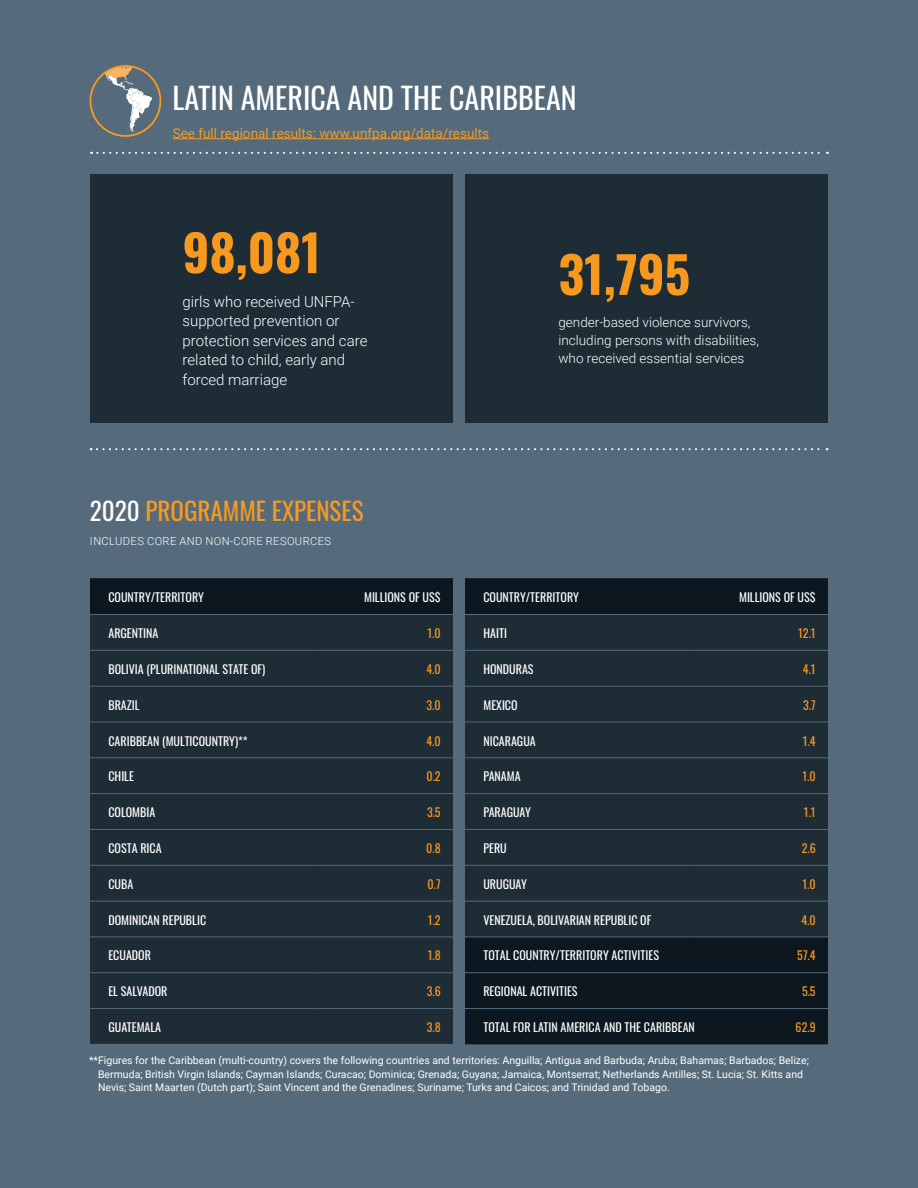
<style>
.page{position:relative;width:918px;height:1188px;background:#556b7b}
.page>*{position:absolute;margin:0;border:0;box-sizing:border-box;transform-origin:0 0}
.Heading_1__Global_Fo{font:700 50.1px "Oswald";color:#f8991f}
.Heading_3{font:30px "Oswald";color:#fff}
.Heading_4{font:25.05px "Oswald";color:#f8991f}
.Paragraph_LG{font:300 15px/19.5px "Roboto";color:#fff}
.Paragraph_Style_1{font:300 13.5px/18px "Roboto";color:#fff}
.Paragraph_Style_2{font:13.5px "Roboto";color:#f8991f}
.Heading_6{font:12px "Oswald";color:#fff}
.Heading_6-2{font:12px "Oswald";color:#f8991f}
.Paragraph__Global_Fo{font:300 11.1px "Roboto";letter-spacing:.035em;color:#fff}
.Paragraph_Style_2-2{font:10.5px/13.5px "Roboto";color:#fff}
.s1{color:#fff}
</style>
<div class="page">
<svg style="left:91px;top:152px;width:737px;height:2px"></svg>
<div style="left:90px;top:175px;width:363px;height:248px;background:#1e2c36"></div>
<svg style="left:91px;top:448px;width:737px;height:2px"></svg>
<div style="left:466px;top:175px;width:362px;height:248px;background:#1e2c36"></div>
<div style="left:90px;top:579px;width:363px;height:465px;background:#1e2c36"></div>
<div style="left:90px;top:579px;width:363px;height:35px;background:#0c171f"></div>
<hr style="left:90px;top:614px;width:230px;height:1px;background:#556b7b">
<hr style="left:320px;top:614px;width:133px;height:1px;background:#556b7b">
<hr style="left:90px;top:650px;width:230px;height:1px;background:#556b7b">
<hr style="left:320px;top:650px;width:133px;height:1px;background:#556b7b">
<hr style="left:90px;top:686px;width:230px;height:1px;background:#556b7b">
<hr style="left:320px;top:686px;width:133px;height:1px;background:#556b7b">
<hr style="left:90px;top:722px;width:230px;height:1px;background:#556b7b">
<hr style="left:320px;top:722px;width:133px;height:1px;background:#556b7b">
<hr style="left:90px;top:757px;width:230px;height:1px;background:#556b7b">
<hr style="left:320px;top:757px;width:133px;height:1px;background:#556b7b">
<hr style="left:90px;top:793px;width:230px;height:1px;background:#556b7b">
<hr style="left:320px;top:793px;width:133px;height:1px;background:#556b7b">
<hr style="left:90px;top:829px;width:230px;height:1px;background:#556b7b">
<hr style="left:320px;top:829px;width:133px;height:1px;background:#556b7b">
<hr style="left:90px;top:865px;width:230px;height:1px;background:#556b7b">
<hr style="left:320px;top:865px;width:133px;height:1px;background:#556b7b">
<hr style="left:90px;top:901px;width:230px;height:1px;background:#556b7b">
<hr style="left:320px;top:901px;width:133px;height:1px;background:#556b7b">
<hr style="left:90px;top:937px;width:230px;height:1px;background:#556b7b">
<hr style="left:320px;top:937px;width:133px;height:1px;background:#556b7b">
<hr style="left:90px;top:972px;width:230px;height:1px;background:#556b7b">
<hr style="left:320px;top:972px;width:133px;height:1px;background:#556b7b">
<hr style="left:90px;top:1008px;width:230px;height:1px;background:#556b7b">
<hr style="left:320px;top:1008px;width:133px;height:1px;background:#556b7b">
<svg style="left:465px;top:579px;width:363px;height:465px;fill:#1e2c36"></svg>
<hr style="left:465px;top:614px;width:230px;height:1px;background:#556b7b">
<hr style="left:695px;top:614px;width:133px;height:1px;background:#556b7b">
<hr style="left:465px;top:650px;width:230px;height:1px;background:#556b7b">
<hr style="left:695px;top:650px;width:133px;height:1px;background:#556b7b">
<hr style="left:465px;top:686px;width:230px;height:1px;background:#556b7b">
<hr style="left:695px;top:686px;width:133px;height:1px;background:#556b7b">
<hr style="left:465px;top:722px;width:230px;height:1px;background:#556b7b">
<hr style="left:695px;top:722px;width:133px;height:1px;background:#556b7b">
<hr style="left:465px;top:757px;width:230px;height:1px;background:#556b7b">
<hr style="left:695px;top:757px;width:133px;height:1px;background:#556b7b">
<hr style="left:465px;top:793px;width:230px;height:1px;background:#556b7b">
<hr style="left:695px;top:793px;width:133px;height:1px;background:#556b7b">
<hr style="left:465px;top:829px;width:230px;height:1px;background:#556b7b">
<hr style="left:695px;top:829px;width:133px;height:1px;background:#556b7b">
<hr style="left:465px;top:865px;width:230px;height:1px;background:#556b7b">
<hr style="left:695px;top:865px;width:133px;height:1px;background:#556b7b">
<hr style="left:465px;top:901px;width:230px;height:1px;background:#556b7b">
<hr style="left:695px;top:901px;width:133px;height:1px;background:#556b7b">
<hr style="left:465px;top:937px;width:230px;height:1px;background:#556b7b">
<hr style="left:695px;top:937px;width:133px;height:1px;background:#556b7b">
<hr style="left:465px;top:972px;width:230px;height:1px;background:#556b7b">
<hr style="left:695px;top:972px;width:133px;height:1px;background:#556b7b">
<hr style="left:465px;top:1008px;width:230px;height:1px;background:#556b7b">
<hr style="left:695px;top:1008px;width:133px;height:1px;background:#556b7b">
<svg style="left:92px;top:66px;width:66px;height:67px"></svg>
<div style="left:90px;top:65px;width:71px;height:72px;border:2px solid #f8991f;border-radius:50%"></div>
<hr style="left:173px;top:138px;width:316px;height:1px;background:#f8991f">
<p class="Heading_3" style="left:172px;top:71px;width:406px">LATIN AMERICA AND THE CARIBBEAN</p>
<p class="Paragraph_Style_2" style="left:173px;top:123px;width:318px">See full regional results: www.unfpa.org/data/results</p>
<p class="Heading_1__Global_Fo" style="left:183px;top:226px;width:140px">98,081</p>
<p class="Paragraph_LG" style="left:183px;top:291px;width:187px">girls who received UNFPA&shy;supported prevention or protection services and care related to child, early and forced marriage</p>
<p class="Heading_4" style="left:90px;top:488px;width:275px"><span class="s1">2020</span> PROGRAMME EXPENSES</p>
<p class="Paragraph__Global_Fo" style="left:90px;top:533px;width:243px">INCLUDES CORE AND NON-CORE RESOURCES</p>
<p class="Heading_1__Global_Fo" style="left:558px;top:248px;width:133px">31,795</p>
<p class="Paragraph_Style_1" style="left:558px;top:312px;width:202px">gender-based violence survivors, including persons with disabilities, who received essential services</p>
<p class="Heading_6" style="left:108px;top:587px;width:97px">COUNTRY/TERRITORY</p>
<p class="Heading_6" style="left:364px;top:587px;width:78px">MILLIONS OF US$</p>
<p class="Heading_6" style="left:108px;top:622px;width:51px">ARGENTINA</p>
<p class="Heading_6-2" style="left:427px;top:622px;width:15px">1.0</p>
<p class="Heading_6" style="left:108px;top:658px;width:159px">BOLIVIA (PLURINATIONAL STATE OF)</p>
<p class="Heading_6-2" style="left:426px;top:658px;width:16px">4.0</p>
<p class="Heading_6" style="left:108px;top:694px;width:33px">BRAZIL</p>
<p class="Heading_6-2" style="left:427px;top:694px;width:16px">3.0</p>
<p class="Heading_6" style="left:108px;top:730px;width:141px">CARIBBEAN (MULTICOUNTRY)**</p>
<p class="Heading_6-2" style="left:426px;top:730px;width:16px">4.0</p>
<p class="Heading_6" style="left:108px;top:766px;width:27px">CHILE</p>
<p class="Heading_6-2" style="left:427px;top:766px;width:16px">0.2</p>
<p class="Heading_6" style="left:108px;top:802px;width:48px">COLOMBIA</p>
<p class="Heading_6-2" style="left:427px;top:802px;width:15px">3.5</p>
<p class="Heading_6" style="left:108px;top:837px;width:55px">COSTA RICA</p>
<p class="Heading_6-2" style="left:426px;top:837px;width:16px">0.8</p>
<p class="Heading_6" style="left:108px;top:873px;width:26px">CUBA</p>
<p class="Heading_6-2" style="left:428px;top:873px;width:15px">0.7</p>
<p class="Heading_6" style="left:108px;top:909px;width:99px">DOMINICAN REPUBLIC</p>
<p class="Heading_6-2" style="left:428px;top:909px;width:14px">1.2</p>
<p class="Heading_6" style="left:108px;top:945px;width:44px">ECUADOR</p>
<p class="Heading_6-2" style="left:428px;top:945px;width:14px">1.8</p>
<p class="Heading_6" style="left:108px;top:981px;width:61px">EL SALVADOR</p>
<p class="Heading_6-2" style="left:427px;top:981px;width:16px">3.6</p>
<p class="Heading_6" style="left:108px;top:1017px;width:54px">GUATEMALA</p>
<p class="Heading_6-2" style="left:427px;top:1017px;width:15px">3.8</p>
<p class="Heading_6" style="left:483px;top:587px;width:97px">COUNTRY/TERRITORY</p>
<p class="Heading_6" style="left:739px;top:587px;width:78px">MILLIONS OF US$</p>
<p class="Heading_6" style="left:483px;top:622px;width:25px">HAITI</p>
<p class="Heading_6-2" style="left:798px;top:622px;width:19px">12.1</p>
<p class="Heading_6" style="left:483px;top:658px;width:52px">HONDURAS</p>
<p class="Heading_6-2" style="left:803px;top:658px;width:14px">4.1</p>
<p class="Heading_6" style="left:483px;top:694px;width:36px">MEXICO</p>
<p class="Heading_6-2" style="left:803px;top:694px;width:14px">3.7</p>
<p class="Heading_6" style="left:483px;top:730px;width:54px">NICARAGUA</p>
<p class="Heading_6-2" style="left:803px;top:730px;width:14px">1.4</p>
<p class="Heading_6" style="left:483px;top:766px;width:39px">PANAMA</p>
<p class="Heading_6-2" style="left:802px;top:766px;width:15px">1.0</p>
<p class="Heading_6" style="left:483px;top:802px;width:49px">PARAGUAY</p>
<p class="Heading_6-2" style="left:804px;top:802px;width:13px">1.1</p>
<p class="Heading_6" style="left:483px;top:837px;width:25px">PERU</p>
<p class="Heading_6-2" style="left:802px;top:837px;width:16px">2.6</p>
<p class="Heading_6" style="left:483px;top:873px;width:45px">URUGUAY</p>
<p class="Heading_6-2" style="left:802px;top:873px;width:15px">1.0</p>
<p class="Heading_6" style="left:483px;top:909px;width:170px">VENEZUELA, BOLIVARIAN REPUBLIC OF</p>
<p class="Heading_6-2" style="left:801px;top:909px;width:16px">4.0</p>
<p class="Heading_6" style="left:483px;top:945px;width:177px">TOTAL COUNTRY/TERRITORY ACTIVITIES</p>
<p class="Heading_6-2" style="left:797px;top:945px;width:20px">57.4</p>
<p class="Heading_6" style="left:483px;top:981px;width:96px">REGIONAL ACTIVITIES</p>
<p class="Heading_6-2" style="left:802px;top:981px;width:15px">5.5</p>
<p class="Heading_6" style="left:483px;top:1017px;width:213px">TOTAL FOR LATIN AMERICA AND THE CARIBBEAN</p>
<p class="Heading_6-2" style="left:796px;top:1017px;width:22px">62.9</p>
<p class="Paragraph_Style_2-2" style="left:98px;top:1053px;width:712px;text-indent:-9px">**Figures for the Caribbean (multi-country) covers the following countries and territories: Anguilla; Antigua and Barbuda; Aruba; Bahamas; Barbados; Belize;<br>Bermuda; British Virgin Islands; Cayman Islands; Curacao; Dominica; Grenada; Guyana; Jamaica, Montserrat; Netherlands Antilles; St. Lucia; St. Kitts and<br>Nevis; Saint Maarten (Dutch part); Saint Vincent and the Grenadines; Suriname; Turks and Caicos; and Trinidad and Tobago.</p>
</div>
